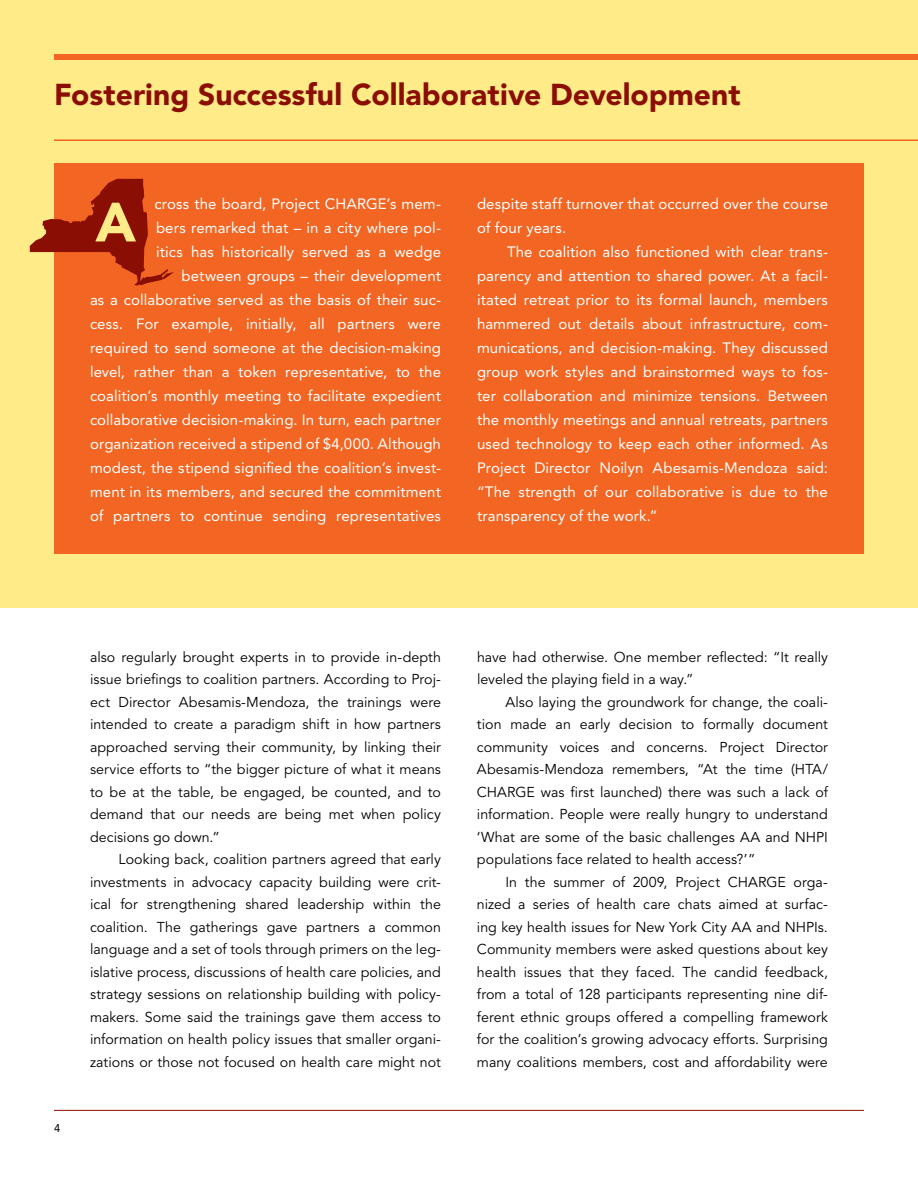
<style>
.page{position:relative;width:918px;height:1188px;background:#fff}
.page>*{position:absolute;margin:0;border:0;box-sizing:border-box;transform-origin:0 0}
.t1{font:900 54.75px "Avenir";color:#ffeb88}
.t2{font:900 30px "Avenir";color:#8b0e04}
.t3{font:15px/24px "Avenir";letter-spacing:.005em;color:#fff;text-align:right}
.t4{font:14.25px/22.5px "Avenir";letter-spacing:.005em;color:#000;text-align:justify}
.t5{font:11.25px "Avenir";color:#000}
</style>
<div class="page">
<div style="left:0;top:0;width:918px;height:608px;background:#ffeb88"></div>
<div style="left:54px;top:54px;width:864px;height:6px;background:#f26522"></div>
<hr style="left:54px;top:140px;width:864px;height:1px;background:#f26522">
<div style="left:54px;top:164px;width:810px;height:390px;background:#f26522"></div>
<svg style="left:30px;top:179px;width:144px;height:107px"></svg>
<hr style="left:54px;top:1110px;width:810px;height:1px;background:#8b0e04">
<h2 class="t2" style="left:54px;top:76px;width:688px">Fostering Successful Collaborative Development</h2>
<p class="t3" style="left:90px;top:192px;width:353px">’s mem-<br>bers remarked that – in a city where pol-<br>itics has historically served as a wedge<br>between groups – their development<br>as a collaborative served as the basis of their suc&shy;cess. For example, initially, all partners were required to send someone at the decision-making level, rather than a token representative, to the coalition’s monthly meeting to facilitate expedient collaborative decision-making. In turn, each partner organization received a stipend of $4,000. Although modest, the stipend signified the coalition’s invest&shy;ment in its members, and secured the commitment of partners to continue sending representatives</p>
<p class="t3" style="left:477px;top:192px;width:353px;text-align:left">despite staff turnover that occurred over the course of four years.</p>
<p class="t3" style="left:154px;top:192px;width:213px">cross the board, Project CHARGE</p>
<h1 class="t1" style="left:95px;top:189px;width:42px">A</h1>
<p class="t3" style="left:477px;top:240px;width:353px;text-align:justify;text-indent:30px">The coalition also functioned with clear trans&shy;parency and attention to shared power. At a facil&shy;itated retreat prior to its formal launch, members hammered out details about infrastructure, com&shy;munications, and decision-making. They discussed group work styles and brainstormed ways to fos&shy;ter collaboration and minimize tensions. Between the monthly meetings and annual retreats, partners used technology to keep each other informed. As Project Director Noilyn Abesamis-Mendoza said: “The strength of our collaborative is due to the transparency of the work.”</p>
<p class="t5" style="left:54px;top:1121px;width:8px">4</p>
<p class="t4" style="left:90px;top:646px;width:353px">also regularly brought experts in to provide in-depth issue briefings to coalition partners. According to Proj&shy;ect Director Abesamis-Mendoza, the trainings were intended to create a paradigm shift in how partners approached serving their community, by linking their service efforts to “the bigger picture of what it means to be at the table, be engaged, be counted, and to demand that our needs are being met when policy decisions go down.”</p>
<p class="t4" style="left:90px;top:848px;width:353px;text-indent:28px">Looking back, coalition partners agreed that early investments in advocacy capacity building were crit&shy;ical for strengthening shared leadership within the coalition. The gatherings gave partners a common language and a set of tools through primers on the leg&shy;islative process, discussions of health care policies, and strategy sessions on relationship building with policy&shy;makers. Some said the trainings gave them access to information on health policy issues that smaller organi&shy;zations or those not focused on health care might not</p>
<p class="t4" style="left:477px;top:646px;width:353px">have had otherwise. One member reflected: “It really leveled the playing field in a way.”</p>
<p class="t4" style="left:477px;top:691px;width:353px;text-indent:29px">Also laying the groundwork for change, the coali&shy;tion made an early decision to formally document community voices and concerns. Project Director Abesamis-Mendoza remembers, “At the time (HTA/ Charge was first launched) there was such a lack of information. People were really hungry to understand ‘What are some of the basic challenges AA and NH PI populations face related to health access?’”</p>
<p class="t4" style="left:477px;top:871px;width:353px;text-indent:29px">In the summer of 2009, Project Charge orga&shy;nized a series of health care chats aimed at surfac&shy;ing key health issues for New York City AA and NH PIs.<br>Community members were asked questions about key health issues that they faced. The candid feedback, from a total of 128 participants representing nine dif&shy;ferent ethnic groups offered a compelling framework for the coalition’s growing advocacy efforts. Surprising many coalitions members, cost and affordability were</p>
</div>
